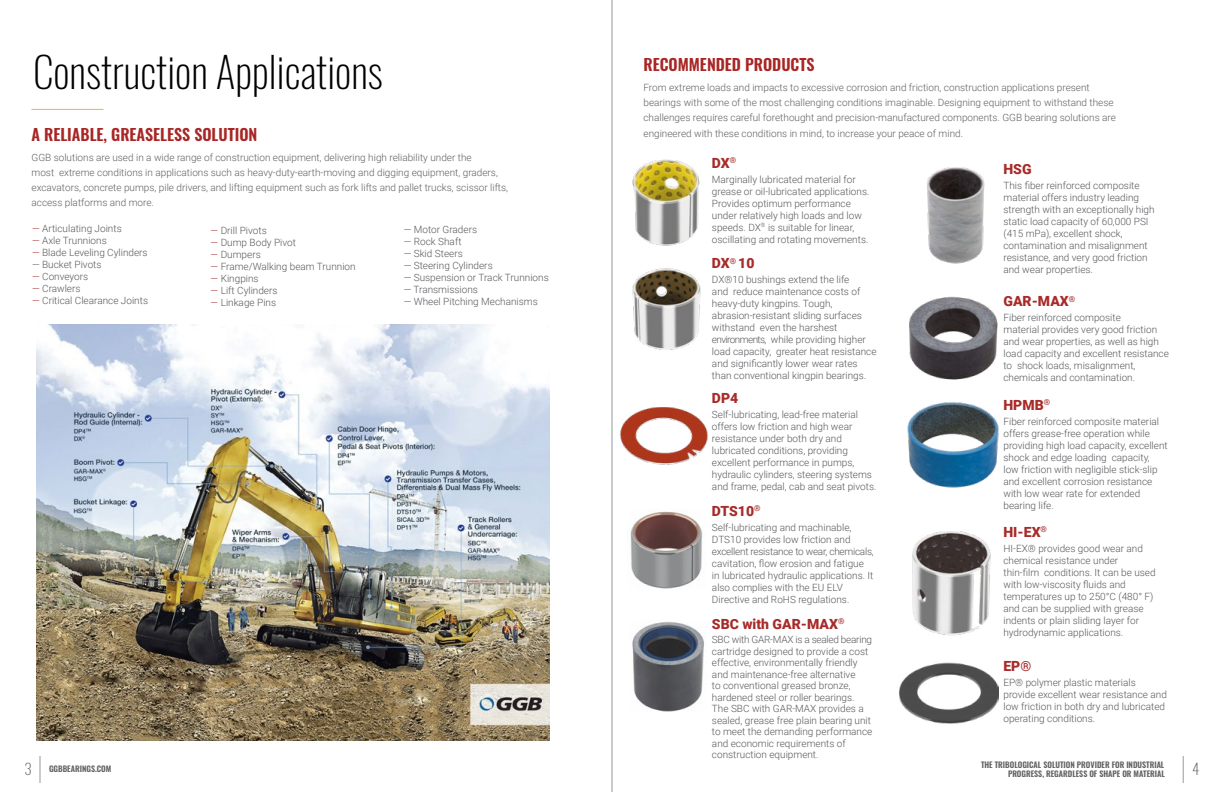
<style>
.page{position:relative;width:1224px;height:792px;background:#fff}
.page>*{position:absolute;margin:0;border:0;box-sizing:border-box;transform-origin:0 0}
.t1{font:200 42px "Oswald";color:#000}
.t2{font:600 16px "Oswald";color:#a82625}
.t3{font:200 15px "Oswald";color:#606062}
.t4{font:900 14px "Roboto";color:#a72b2a}
.t5{font:300 10px/12px "Roboto";color:#57585b}
.t6{font:300 10px/15.2px "Roboto";color:#606062}
.t7{font:600 8px/9px "Oswald";color:#606062;text-align:right}
.s1{color:#a72b2a}
.s2{font-weight:200;font-size:15px}
</style>
<div class="page">
<svg style="left:1183px;top:756px;width:1px;height:27px"></svg>
<svg style="left:40px;top:756px;width:1px;height:27px"></svg>
<hr style="left:32px;top:109px;width:72px;height:1px;background:#fdb411">
<hr style="left:612px;top:0;width:1px;height:792px;background:#97999b">
<img style="left:632px;top:159px;width:68px;height:87px">
<img style="left:632px;top:268px;width:69px;height:82px">
<img style="left:909px;top:296px;width:89px;height:84px">
<img style="left:620px;top:407px;width:88px;height:58px">
<img style="left:630px;top:509px;width:73px;height:80px">
<img style="left:907px;top:402px;width:92px;height:86px">
<img style="left:927px;top:167px;width:58px;height:97px">
<img style="left:912px;top:531px;width:79px;height:105px">
<img style="left:632px;top:621px;width:72px;height:91px">
<img style="left:900px;top:662px;width:98px;height:62px">
<img style="left:36px;top:325px;width:513px;height:416px">
<h1 class="t1" style="left:33px;top:35px;width:351px">Construction Applications</h1>
<h2 class="t2" style="left:32px;top:123px;width:227px">A RELIABLE, GREASELESS SOLUTION</h2>
<p class="t6" style="left:32px;top:149px;width:478px">GGB solutions are used in a wide range of construction equipment, delivering high reliability under the<br>most extreme conditions in applications such as heavy-duty-earth-moving and digging equipment, graders, excavators, concrete pumps, pile drivers, and lifting equipment such as fork lifts and pallet trucks, scissor lifts, access platforms and more.</p>
<p class="t5" style="left:32px;top:222px;width:91px"><span class="s1">—</span> Articulating Joints</p>
<p class="t5" style="left:32px;top:234px;width:76px"><span class="s1">—</span> Axle Trunnions</p>
<p class="t5" style="left:32px;top:246px;width:117px"><span class="s1">—</span> Blade Leveling Cylinders</p>
<p class="t5" style="left:32px;top:258px;width:71px">— Bucket Pivots</p>
<p class="t5" style="left:32px;top:270px;width:58px"><span class="s1">—</span> Conveyors</p>
<p class="t5" style="left:32px;top:282px;width:50px"><span class="s1">—</span> Crawlers</p>
<p class="t5" style="left:32px;top:294px;width:118px"><span class="s1">—</span> Critical Clearance Joints</p>
<p class="t5" style="left:404px;top:223px;width:75px"><span class="s1">—</span> Motor Graders</p>
<p class="t5" style="left:404px;top:235px;width:59px">— Rock Shaft</p>
<p class="t5" style="left:404px;top:247px;width:61px"><span class="s1">—</span> Skid Steers</p>
<p class="t5" style="left:404px;top:259px;width:91px"><span class="s1">—</span> Steering Cylinders</p>
<p class="t5" style="left:404px;top:271px;width:147px"><span class="s1">—</span> Suspension or Track Trunnions</p>
<p class="t5" style="left:404px;top:283px;width:76px"><span class="s1">—</span> Transmissions</p>
<p class="t5" style="left:404px;top:295px;width:136px"><span class="s1">—</span> Wheel Pitching Mechanisms</p>
<p class="t5" style="left:211px;top:224px;width:58px"><span class="s1">—</span> Drill Pivots</p>
<p class="t5" style="left:211px;top:236px;width:87px"><span class="s1">—</span> Dump Body Pivot</p>
<p class="t5" style="left:211px;top:248px;width:52px"><span class="s1">—</span> Dumpers</p>
<p class="t5" style="left:211px;top:260px;width:147px"><span class="s1">—</span> Frame/Walking beam Trunnion</p>
<p class="t5" style="left:211px;top:272px;width:50px"><span class="s1">—</span> Kingpins</p>
<p class="t5" style="left:211px;top:284px;width:68px"><span class="s1">—</span> Lift Cylinders</p>
<p class="t5" style="left:211px;top:296px;width:67px"><span class="s1">—</span> Linkage Pins</p>
<p class="t7" style="left:24px;top:765px;width:89px"><span class="s2">3</span> GGBBEARINGS.COM</p>
<h2 class="t2" style="left:644px;top:53px;width:172px">RECOMMENDED PRODUCTS</h2>
<p class="t6" style="left:644px;top:80px;width:474px">From extreme loads and impacts to excessive corrosion and friction, construction applications present bearings with some of the most challenging conditions imaginable. Designing equipment to withstand these challenges requires careful forethought and precision-manufactured components. GGB bearing solutions are engineered with these conditions in mind, to increase your peace of mind.</p>
<h3 class="t4" style="left:712px;top:153px;width:26px">DX<sup>®</sup></h3>
<p class="t5" style="left:712px;top:173px;width:159px">Marginally lubricated material for grease or oil-lubricated applications.<br>Provides optimum performance under relatively high loads and low speeds. DX<sup>®</sup> is suitable for linear, oscillating and rotating movements.</p>
<h3 class="t4" style="left:712px;top:254px;width:44px">DX<sup>®</sup> 10</h3>
<p class="t5" style="left:712px;top:274px;width:166px">DX®10 bushings extend the life<br>and reduce maintenance costs of heavy-duty kingpins. Tough, abrasion-resistant sliding surfaces withstand even the harshest environments, while providing higher load capacity, greater heat resistance and significantly lower wear rates than conventional kingpin bearings.</p>
<h3 class="t4" style="left:712px;top:388px;width:28px">DP4</h3>
<p class="t5" style="left:712px;top:408px;width:166px">Self-lubricating, lead-free material offers low friction and high wear resistance under both dry and lubricated conditions, providing excellent performance in pumps, hydraulic cylinders, steering systems and frame, pedal, cab and seat pivots.</p>
<h3 class="t4" style="left:712px;top:501px;width:50px">DTS10<sup>®</sup></h3>
<p class="t5" style="left:712px;top:521px;width:163px">Self-lubricating and machinable, DTS10 provides low friction and excellent resistance to wear, chemicals, cavitation, flow erosion and fatigue in lubricated hydraulic applications. It also complies with the EU ELV Directive and RoHS regulations.</p>
<h3 class="t4" style="left:712px;top:614px;width:134px">SBC with GAR-MAX<sup>®</sup></h3>
<p class="t5" style="left:712px;top:634px;width:162px;line-height:11.5px">SBC with GAR-MAX is a sealed bearing cartridge designed to provide a cost effective, environmentally friendly and maintenance-free alternative<br>to conventional greased bronze, hardened steel or roller bearings.<br>The SBC with GAR-MAX provides a sealed, grease free plain bearing unit to meet the demanding performance and economic requirements of construction equipment.</p>
<h3 class="t4" style="left:1003px;top:160px;width:30px">HSG</h3>
<p class="t5" style="left:1003px;top:180px;width:153px">This fiber reinforced composite material offers industry leading strength with an exceptionally high static load capacity of 60,000 PSI (415 mPa), excellent shock, contamination and misalignment resistance, and very good friction and wear properties.</p>
<h3 class="t4" style="left:1003px;top:291px;width:73px">GAR-MAX<sup>®</sup></h3>
<p class="t5" style="left:1003px;top:311px;width:167px">Fiber reinforced composite<br>material provides very good friction and wear properties, as well as high load capacity and excellent resistance to shock loads, misalignment, chemicals and contamination.</p>
<h3 class="t4" style="left:1003px;top:395px;width:48px">HPMB<sup>®</sup></h3>
<p class="t5" style="left:1003px;top:415px;width:166px">Fiber reinforced composite material offers grease-free operation while providing high load capacity, excellent shock and edge loading capacity, low friction with negligible stick-slip and excellent corrosion resistance with low wear rate for extended bearing life.</p>
<h3 class="t4" style="left:1003px;top:522px;width:45px">HI-EX<sup>®</sup></h3>
<p class="t5" style="left:1003px;top:542px;width:154px">HI-EX® provides good wear and chemical resistance under thin-film conditions. It can be used with low-viscosity fluids and temperatures up to 250°C (480° F) and can be supplied with grease indents or plain sliding layer for hydrodynamic applications.</p>
<h3 class="t4" style="left:1003px;top:656px;width:29px">EP®</h3>
<p class="t5" style="left:1003px;top:676px;width:165px">EP® polymer plastic materials provide excellent wear resistance and low friction in both dry and lubricated operating conditions.</p>
<p class="t7" style="left:981px;top:761px;width:185px">THE TRIBOLOGICAL SOLUTION PROVIDER FOR INDUSTRIAL<br>PROGRESS, REGARDLESS OF SHAPE OR MATERIAL</p>
<h3 class="t3" style="left:1192px;top:756px;width:9px">4</h3>
</div>
